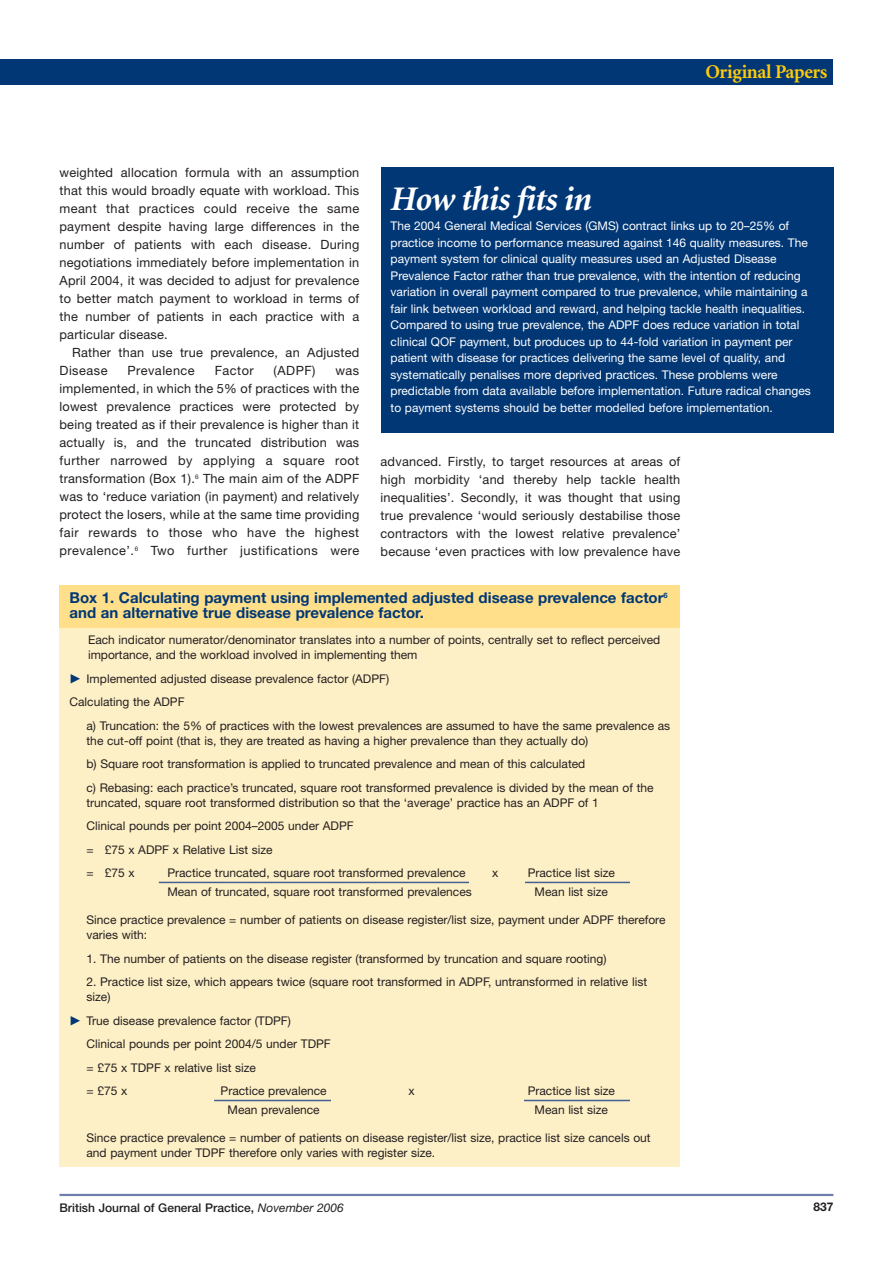
<style>
.page{position:relative;width:893px;height:1263px;background:#fff}
.page>*{position:absolute;margin:0;border:0;box-sizing:border-box;transform-origin:0 0}
.t1{font:italic 700 34.5px "Minion";letter-spacing:-.03em;color:#fff}
.t2{font:700 19.5px "Minion";letter-spacing:-.02em;color:#feca0a}
.t3{font:700 15px/15px "Helvetica Neue";color:#013775}
.t4{font:12.75px/18px "Helvetica Neue";letter-spacing:.015em;color:#231f20;text-align:justify}
.t5{font:12.75px "Helvetica Neue";letter-spacing:.04em;color:#231f20}
.t6{font:12px/23.5px "Helvetica Neue";color:#231f20}
.t7{font:12px/16.5px "Helvetica Neue";color:#fff}
.t8{font:500 12px "Helvetica Neue";color:#231f20}
.t9{font:700 12px "Helvetica Neue";color:#231f20}
.s1{font-weight:400;font-style:italic}
</style>
<div class="page">
<hr style="left:60px;top:1194px;width:773px;height:2px;background:#6e7fad">
<div style="left:381px;top:167px;width:452px;height:266px;background:#013775"></div>
<div style="left:0;top:60px;width:833px;height:25px;background:#013775"></div>
<div style="left:60px;top:600px;width:620px;height:567px;background:#fef0c6"></div>
<hr style="left:159px;top:882px;width:471px;height:1px;background:#435f94">
<hr style="left:214px;top:1100px;width:416px;height:1px;background:#435f94">
<div style="left:60px;top:585px;width:620px;height:43px;background:#ffdf89"></div>
<div style="left:470px;top:878px;width:55px;height:7px;background:#fef0c6"></div>
<div style="left:331px;top:1097px;width:193px;height:7px;background:#fef0c6"></div>
<h2 class="t2" style="left:705px;top:64px;width:124px">Original Papers</h2>
<p class="t4" style="left:60px;top:165px;width:301px">weighted allocation formula with an assumption that this would broadly equate with workload. This meant that practices could receive the same payment despite having large differences in the number of patients with each disease. During negotiations immediately before implementation in April 2004, it was decided to adjust for prevalence to better match payment to workload in terms of the number of patients in each practice with a particular disease.</p>
<p class="t4" style="left:60px;top:345px;width:301px;text-indent:13px">Rather than use true prevalence, an Adjusted<br>Disease</p>
<p class="t5" style="left:127px;top:366px;width:69px">Prevalence</p>
<p class="t4" style="left:215px;top:363px;width:41px">Factor</p>
<p class="t4" style="left:274px;top:363px;width:43px">(ADPF)</p>
<p class="t4" style="left:60px;top:363px;width:301px;text-indent:276px">was implemented, in which the 5% of practices with the lowest prevalence practices were protected by being treated as if their prevalence is higher than it actually is, and the truncated distribution was further narrowed by applying a square root transformation (Box 1).<sup>6</sup> The main aim of the ADPF was to ‘reduce variation (in payment) and relatively protect the losers, while at the same time providing fair rewards to those who have the highest prevalence’.<sup>6</sup> Two further justifications were</p>
<h1 class="t1" style="left:391px;top:185px;width:203px">How this fits in</h1>
<p class="t7" style="left:391px;top:219px;width:422px">The 2004 General Medical Services (GMS) contract links up to 20–25% of practice income to performance measured against 146 quality measures. The payment system for clinical quality measures used an Adjusted Disease Prevalence Factor rather than true prevalence, with the intention of reducing variation in overall payment compared to true prevalence, while maintaining a fair link between workload and reward, and helping tackle health inequalities.<br>Compared to using true prevalence, the ADPF does reduce variation in total clinical QOF payment, but produces up to 44-fold variation in payment per patient with disease for practices delivering the same level of quality, and systematically penalises more deprived practices. These problems were predictable from data available before implementation. Future radical changes to payment systems should be better modelled before implementation.</p>
<p class="t4" style="left:381px;top:453px;width:301px">advanced. Firstly, to target resources at areas of high morbidity ‘and thereby help tackle health inequalities’. Secondly, it was thought that using true prevalence ‘would seriously destabilise those contractors with the lowest relative prevalence’ because ‘even practices with low prevalence have</p>
<p class="t3" style="left:70px;top:591px;width:600px">Box 1. Calculating payment using implemented adjusted disease prevalence factor<sup>6 </sup>and an alternative true disease prevalence factor.</p>
<p class="t6" style="left:88px;top:633px;width:574px;line-height:15px">Each indicator numerator/denominator translates into a number of points, centrally set to reflect perceived importance, and the workload involved in implementing them</p>
<p class="t6" style="left:70px;top:668px;width:321px;text-indent:17px">Implemented adjusted disease prevalence factor (ADPF)<br>Calculating the ADPF</p>
<p class="t6" style="left:87px;top:719px;width:585px;line-height:15px">a) Truncation: the 5% of practices with the lowest prevalences are assumed to have the same prevalence as the cut-off point (that is, they are treated as having a higher prevalence than they actually do)</p>
<p class="t6" style="left:87px;top:753px;width:568px">b) Square root transformation is applied to truncated prevalence and mean of this calculated<br>c) Rebasing: each practice’s truncated, square root transformed prevalence is divided by the mean of the</p>
<p class="t6" style="left:87px;top:792px;width:514px">truncated, square root transformed distribution so that the ‘average’ practice has an ADPF of 1<br>Clinical pounds per point 2004–2005 under ADPF<br>= £75 x ADPF x Relative List size<br>= £75 x</p>
<p class="t6" style="left:167px;top:862px;width:300px">Practice truncated, square root transformed prevalence</p>
<p class="t6" style="left:492px;top:862px;width:8px">x</p>
<p class="t6" style="left:528px;top:862px;width:89px">Practice list size</p>
<p class="t6" style="left:167px;top:881px;width:306px">Mean of truncated, square root transformed prevalences</p>
<p class="t6" style="left:535px;top:881px;width:75px">Mean list size</p>
<p class="t6" style="left:87px;top:913px;width:580px;line-height:15px">Since practice prevalence = number of patients on disease register/list size, payment under ADPF therefore varies with:</p>
<p class="t6" style="left:87px;top:948px;width:522px">1. The number of patients on the disease register (transformed by truncation and square rooting)</p>
<p class="t6" style="left:87px;top:975px;width:562px;line-height:15px">2. Practice list size, which appears twice (square root transformed in ADPF, untransformed in relative list size)</p>
<p class="t6" style="left:87px;top:1010px;width:246px">True disease prevalence factor (TDPF)<br>Clinical pounds per point 2004/5 under TDPF = £75 x TDPF x relative list size<br>= £75 x</p>
<p class="t6" style="left:221px;top:1080px;width:108px">Practice prevalence</p>
<p class="t6" style="left:408px;top:1080px;width:8px">x</p>
<p class="t6" style="left:528px;top:1080px;width:89px">Practice list size</p>
<p class="t6" style="left:228px;top:1099px;width:94px">Mean prevalence</p>
<p class="t6" style="left:535px;top:1099px;width:75px">Mean list size</p>
<p class="t6" style="left:87px;top:1131px;width:566px;line-height:15px">Since practice prevalence = number of patients on disease register/list size, practice list size cancels out and payment under TDPF therefore only varies with register size.</p>
<p class="t8" style="left:60px;top:1203px;width:286px">British Journal of General Practice, <span class="s1">November 2006</span></p>
<p class="t9" style="left:813px;top:1202px;width:22px">837</p>
</div>
